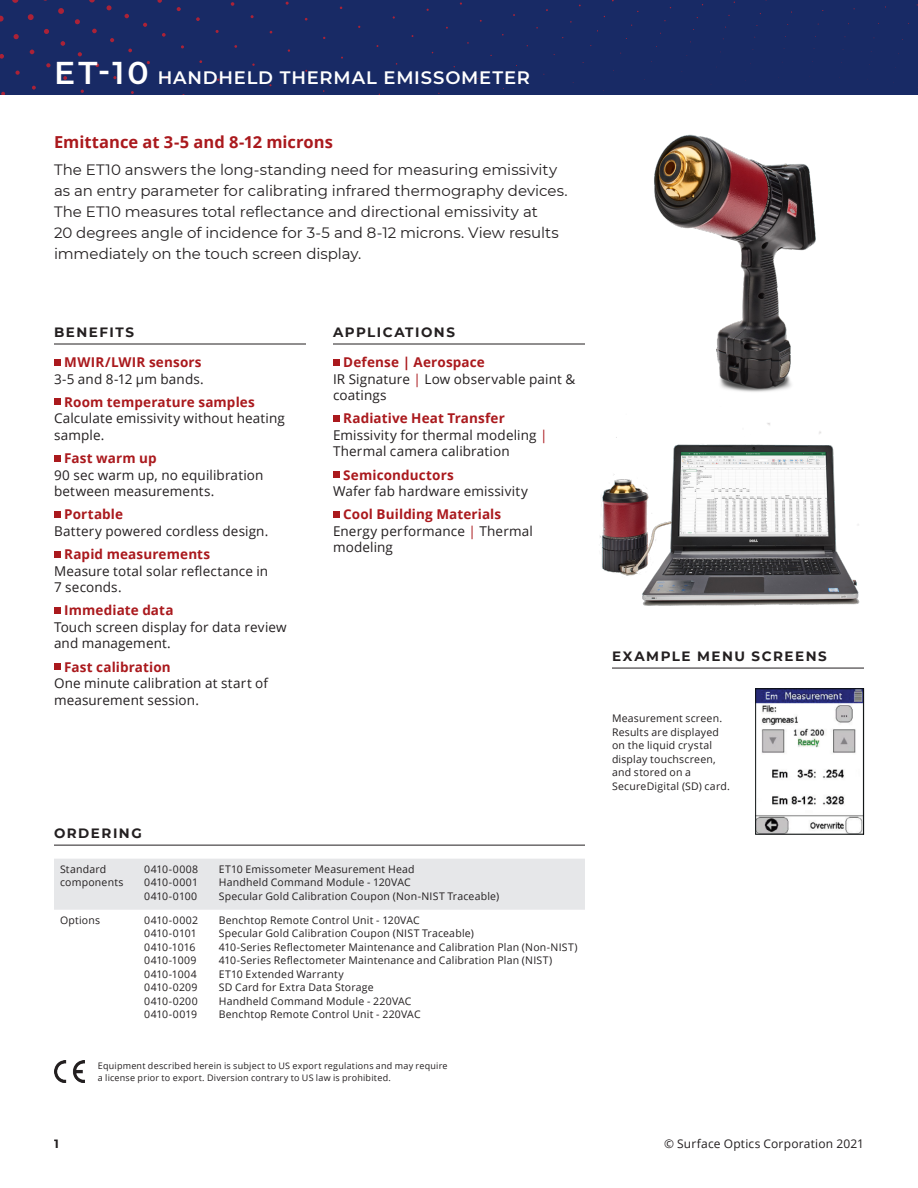
<style>
.page{position:relative;width:918px;height:1188px;background:#fff}
.page>*{position:absolute;margin:0;border:0;box-sizing:border-box;transform-origin:0 0}
.t1{font:600 18px "Montserrat";letter-spacing:.045em;color:#fff}
.t2{font:700 16.5px "Open Sans";color:#aa191d}
.t3{font:15px/21px "Montserrat";letter-spacing:-.005em;color:#231f20}
.t4{font:13.5px/16.5px "Open Sans";letter-spacing:.01em;color:#231f20}
.t5{font:700 13.5px "Open Sans";letter-spacing:.01em;color:#aa191d}
.t6{font:700 13.5px "Montserrat";letter-spacing:.11em;color:#231f20}
.t7{font:12px "Open Sans";letter-spacing:.015em;color:#231f20}
.t8{font:700 12px "Montserrat";color:#231f20}
.t9{font:10.5px/13.5px "Open Sans";letter-spacing:.02em;color:#231f20}
.t10{font:9px/12px "Open Sans";letter-spacing:.025em;color:#231f20}
.s1{font-size:31.5px}
.s2{font-weight:700;color:#aa191d}
.s3{color:#aa191d}
</style>
<div class="page">
<div style="left:0;top:0;width:918px;height:94px;background:#182a65"></div>
<svg style="left:107px;top:5px;width:5px;height:5px"></svg>
<svg style="left:89px;top:0;width:6px;height:3px"></svg>
<svg style="left:157px;top:0;width:5px;height:3px"></svg>
<svg style="left:125px;top:14px;width:4px;height:4px"></svg>
<svg style="left:92px;top:29px;width:5px;height:4px"></svg>
<svg style="left:75px;top:19px;width:5px;height:5px"></svg>
<svg style="left:58px;top:8px;width:6px;height:6px"></svg>
<svg style="left:177px;top:7px;width:4px;height:4px"></svg>
<svg style="left:143px;top:23px;width:4px;height:4px"></svg>
<svg style="left:110px;top:38px;width:4px;height:4px"></svg>
<svg style="left:78px;top:52px;width:4px;height:4px"></svg>
<svg style="left:61px;top:41px;width:4px;height:5px"></svg>
<svg style="left:44px;top:29px;width:5px;height:5px"></svg>
<svg style="left:28px;top:14px;width:6px;height:6px"></svg>
<svg style="left:12px;top:0;width:6px;height:3px"></svg>
<svg style="left:231px;top:2px;width:3px;height:4px"></svg>
<svg style="left:196px;top:17px;width:4px;height:4px"></svg>
<svg style="left:162px;top:33px;width:4px;height:4px"></svg>
<svg style="left:128px;top:49px;width:4px;height:3px"></svg>
<svg style="left:95px;top:63px;width:4px;height:4px"></svg>
<svg style="left:63px;top:76px;width:4px;height:4px"></svg>
<svg style="left:46px;top:63px;width:4px;height:4px"></svg>
<svg style="left:30px;top:50px;width:4px;height:4px"></svg>
<svg style="left:14px;top:34px;width:5px;height:5px"></svg>
<svg style="left:0;top:16px;width:4px;height:6px"></svg>
<svg style="left:32px;top:86px;width:4px;height:4px"></svg>
<svg style="left:15px;top:71px;width:5px;height:4px"></svg>
<svg style="left:0;top:54px;width:4px;height:5px"></svg>
<hr style="left:54px;top:344px;width:252px;height:1px;background:#231f20">
<div style="left:54px;top:359px;width:7px;height:7px;background:#aa191d"></div>
<div style="left:54px;top:399px;width:7px;height:6px;background:#aa191d"></div>
<div style="left:54px;top:455px;width:7px;height:7px;background:#aa191d"></div>
<div style="left:54px;top:511px;width:7px;height:7px;background:#aa191d"></div>
<div style="left:54px;top:551px;width:7px;height:7px;background:#aa191d"></div>
<div style="left:54px;top:607px;width:7px;height:7px;background:#aa191d"></div>
<div style="left:54px;top:663px;width:7px;height:7px;background:#aa191d"></div>
<hr style="left:333px;top:344px;width:252px;height:1px;background:#231f20">
<div style="left:333px;top:359px;width:7px;height:7px;background:#aa191d"></div>
<div style="left:333px;top:415px;width:7px;height:7px;background:#aa191d"></div>
<div style="left:333px;top:471px;width:7px;height:7px;background:#aa191d"></div>
<div style="left:333px;top:511px;width:7px;height:7px;background:#aa191d"></div>
<div style="left:54px;top:859px;width:531px;height:51px;background:#e6e7e9"></div>
<hr style="left:54px;top:845px;width:531px;height:1px;background:#231f20">
<img style="left:54px;top:1061px;width:31px;height:22px">
<hr style="left:612px;top:668px;width:252px;height:1px;background:#231f20">
<img style="left:757px;top:690px;width:105px;height:143px">
<div style="left:755px;top:688px;width:109px;height:147px;border:1px solid #0c1011"></div>
<img style="left:654px;top:134px;width:162px;height:258px">
<img style="left:600px;top:423px;width:260px;height:183px">
<h1 class="t1" style="left:54px;top:65px;width:477px"><span class="s1">ET-10</span> HANDHELD THERMAL EMISSOMETER</h1>
<h2 class="t2" style="left:54px;top:130px;width:280px">Emittance at 3-5 and 8-12 microns</h2>
<p class="t3" style="left:54px;top:159px;width:515px">The ET10 answers the long-standing need for measuring emissivity as an entry parameter for calibrating infrared thermography devices.<br>The ET10 measures total reflectance and directional emissivity at<br>20 degrees angle of incidence for 3-5 and 8-12 microns. View results immediately on the touch screen display.</p>
<p class="t6" style="left:54px;top:323px;width:82px">BENEFITS</p>
<p class="t5" style="left:64px;top:353px;width:139px">MWIR/LWIR sensors</p>
<p class="t4" style="left:54px;top:370px;width:151px">3-5 and 8-12 µm bands.</p>
<p class="t5" style="left:64px;top:392px;width:192px">Room temperature samples</p>
<p class="t4" style="left:54px;top:410px;width:232px">Calculate emissivity without heating sample.</p>
<p class="t5" style="left:64px;top:449px;width:94px">Fast warm up</p>
<p class="t4" style="left:54px;top:466px;width:211px">90 sec warm up, no equilibration between measurements.</p>
<p class="t5" style="left:64px;top:505px;width:60px">Portable</p>
<p class="t4" style="left:54px;top:522px;width:216px">Battery powered cordless design.</p>
<p class="t5" style="left:64px;top:545px;width:147px">Rapid measurements</p>
<p class="t4" style="left:54px;top:562px;width:216px">Measure total solar reflectance in<br>7 seconds.</p>
<p class="t5" style="left:64px;top:601px;width:111px">Immediate data</p>
<p class="t4" style="left:54px;top:618px;width:234px">Touch screen display for data review and management.</p>
<p class="t5" style="left:64px;top:657px;width:108px">Fast calibration</p>
<p class="t4" style="left:54px;top:675px;width:216px">One minute calibration at start of measurement session.</p>
<p class="t6" style="left:333px;top:323px;width:124px">APPLICATIONS</p>
<p class="t4" style="left:333px;top:354px;width:244px;text-indent:10px"><span class="s2">Defense | Aerospace<br></span>IR Signature <span class="s3">|</span> Low observable paint &amp; coatings</p>
<p class="t4" style="left:333px;top:410px;width:216px;text-indent:10px"><span class="s2">Radiative Heat Transfer<br></span>Emissivity for thermal modeling <span class="s3">|<br></span>Thermal camera calibration</p>
<p class="t5" style="left:343px;top:465px;width:112px">Semiconductors</p>
<p class="t4" style="left:333px;top:483px;width:196px">Wafer fab hardware emissivity</p>
<p class="t4" style="left:333px;top:506px;width:201px;text-indent:10px"><span class="s2">Cool Building Materials<br></span>Energy performance <span class="s3">|</span> Thermal modeling</p>
<p class="t6" style="left:54px;top:824px;width:89px">ORDERING</p>
<p class="t9" style="left:60px;top:862px;width:65px">Standard components</p>
<p class="t9" style="left:144px;top:862px;width:56px;text-align:justify">0410-0008<br>0410-0001<br>0410-0100</p>
<p class="t9" style="left:219px;top:862px;width:282px">ET10 Emissometer Measurement Head<br>Handheld Command Module - 120VAC<br>Specular Gold Calibration Coupon (Non-NIST Traceable)</p>
<p class="t9" style="left:60px;top:913px;width:42px">Options</p>
<p class="t9" style="left:144px;top:913px;width:55px">0410-0002<br>0410-0101<br>0410-1016<br>0410-1009<br>0410-1004<br>0410-0209<br>0410-0200<br>0410-0019</p>
<p class="t9" style="left:219px;top:913px;width:360px">Benchtop Remote Control Unit - 120VAC<br>Specular Gold Calibration Coupon (NIST Traceable)<br>410-Series Reflectometer Maintenance and Calibration Plan (Non-NIST)<br>410-Series Reflectometer Maintenance and Calibration Plan (NIST)<br>ET10 Extended Warranty<br>SD Card for Extra Data Storage<br>Handheld Command Module - 220VAC<br>Benchtop Remote Control Unit - 220VAC</p>
<p class="t10" style="left:98px;top:1060px;width:351px">Equipment described herein is subject to US export regulations and may require a license prior to export. Diversion contrary to US law is prohibited.</p>
<p class="t6" style="left:612px;top:647px;width:216px">EXAMPLE MENU SCREENS</p>
<p class="t9" style="left:612px;top:712px;width:119px">Measurement screen.<br>Results are displayed on the liquid crystal display touchscreen, and stored on a<br>SecureDigital (SD) card.</p>
<p class="t8" style="left:54px;top:1135px;width:6px">1</p>
<p class="t7" style="left:664px;top:1135px;width:202px">© Surface Optics Corporation 2021</p>
</div>
